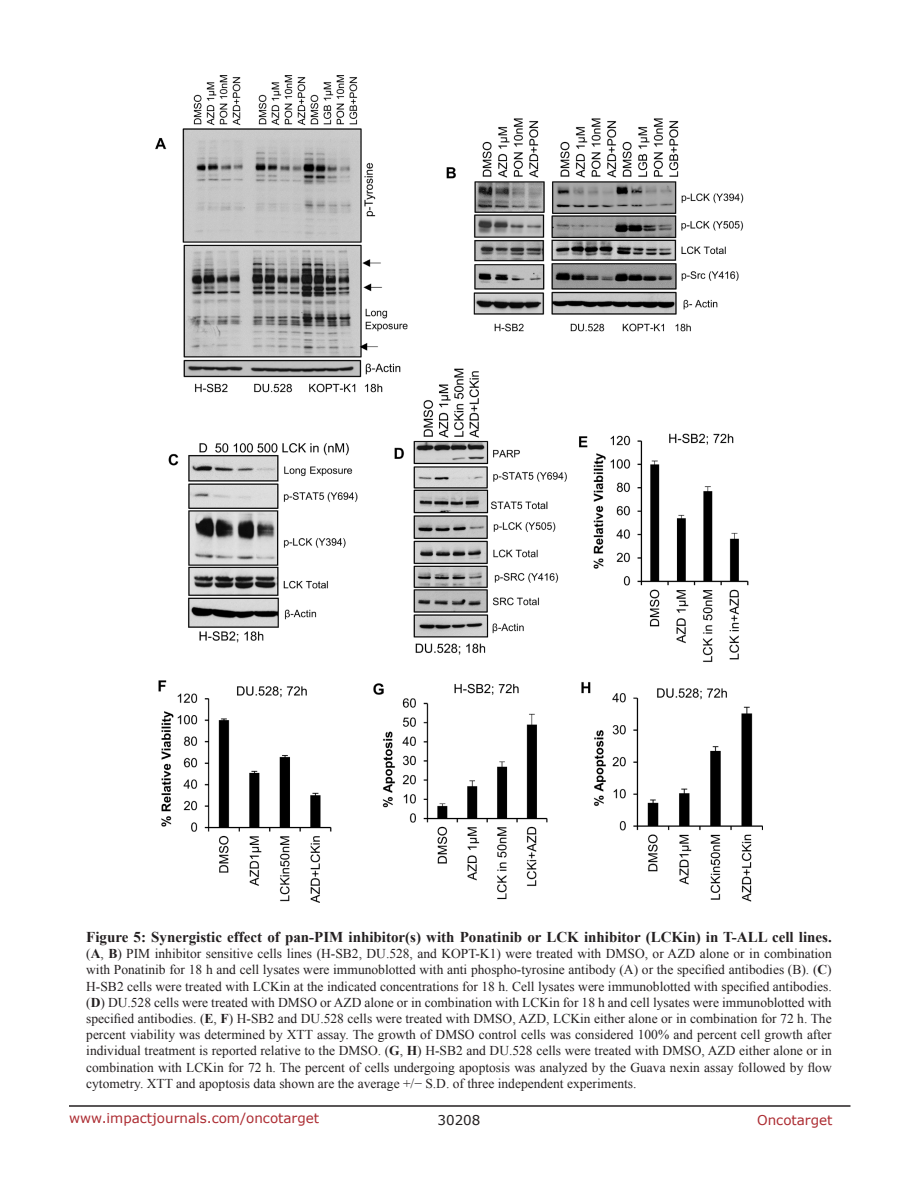
<style>
.page{position:relative;width:918px;height:1188px;background:#fff}
.page>*{position:absolute;margin:0;border:0;box-sizing:border-box;transform-origin:0 0}
.FigureText{font:700 15px "Times New Roman";color:#231f20}
.FigureText-2{font:13.5px/16.2px "Times New Roman";color:#231f20;text-align:justify}
.t1{font:13.5px "Verdana";color:#ac2b31}
.t2{font:13.5px "Verdana";color:#231f20}
.s1{font-weight:700}
</style>
<div class="page">
<hr style="left:69px;top:1105px;width:781px;height:2px;background:#231f20">
<img style="left:155px;top:75px;width:608px;height:827px">
<p class="FigureText" style="left:86px;top:927px;width:747px">Figure 5: Synergistic effect of pan-PIM inhibitor(s) with Ponatinib or LCK inhibitor (LCKin) in T-ALL cell lines.</p>
<p class="FigureText-2" style="left:86px;top:945px;width:747px">(<span class="s1">A</span>, <span class="s1">B</span>) PIM inhibitor sensitive cells lines (H-SB2, DU.528, and KOPT-K1) were treated with DMSO, or AZD alone or in combination with Ponatinib for 18 h and cell lysates were immunoblotted with anti phospho-tyrosine antibody (A) or the specified antibodies (B). (<span class="s1">C</span>)<br>H-SB2 cells were treated with LCKin at the indicated concentrations for 18 h. Cell lysates were immunoblotted with specified antibodies. (<span class="s1">D</span>) DU.528 cells were treated with DMSO or AZD alone or in combination with LCKin for 18 h and cell lysates were immunoblotted with specified antibodies. (<span class="s1">E</span>, <span class="s1">F</span>) H-SB2 and DU.528 cells were treated with DMSO, AZD, LCKin either alone or in combination for 72 h. The percent viability was determined by XTT assay. The growth of DMSO control cells was considered 100% and percent cell growth after individual treatment is reported relative to the DMSO. (<span class="s1">G</span>, <span class="s1">H</span>) H-SB2 and DU.528 cells were treated with DMSO, AZD either alone or in combination with LCKin for 72 h. The percent of cells undergoing apoptosis was analyzed by the Guava nexin assay followed by flow cytometry. XTT and apoptosis data shown are the average +/− S.D. of three independent experiments.</p>
<p class="t1" style="left:69px;top:1109px;width:252px">www.impactjournals.com/oncotarget</p>
<p class="t2" style="left:438px;top:1111px;width:44px">30208</p>
<p class="t1" style="left:757px;top:1111px;width:77px">Oncotarget</p>
</div>
